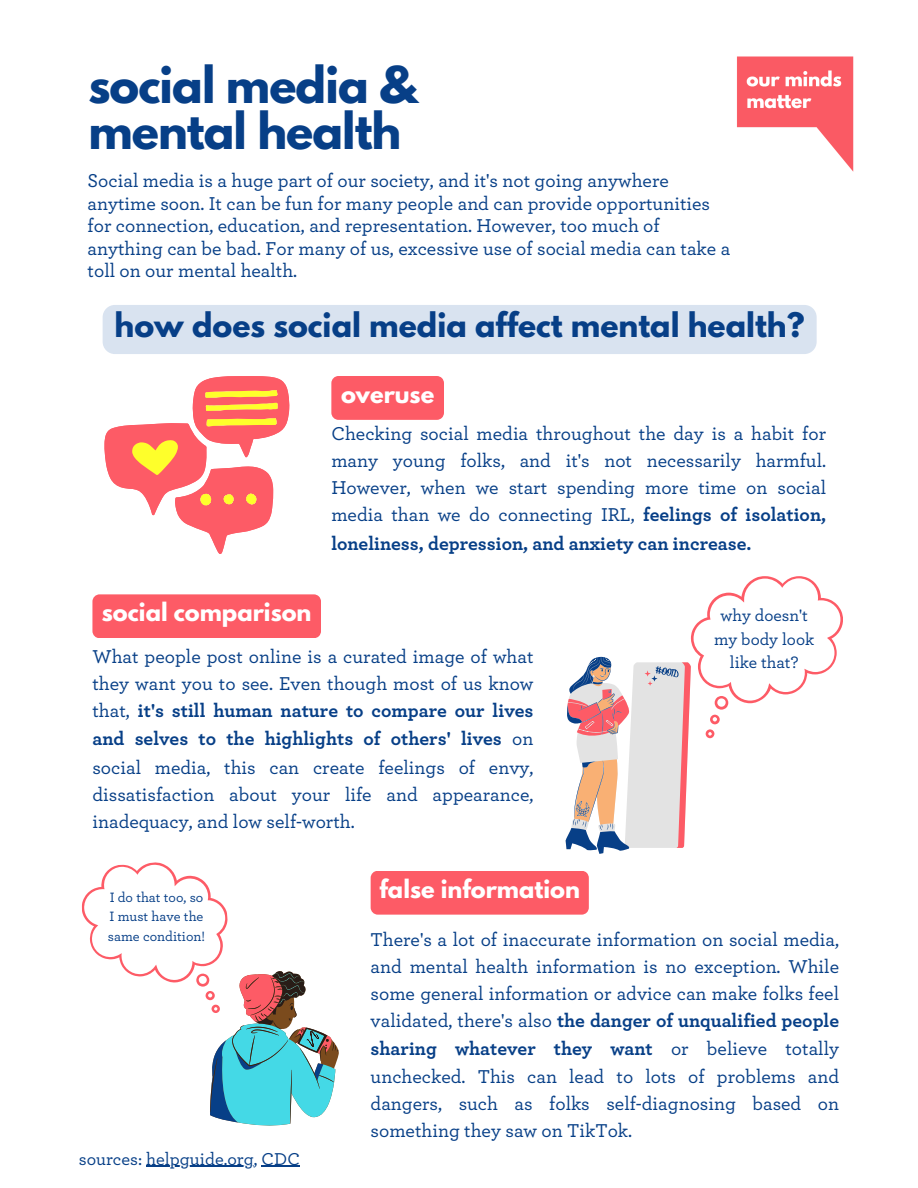
<style>
.page{position:relative;width:918px;height:1188px;background:#fff}
.page>*{position:absolute;margin:0;border:0;box-sizing:border-box;transform-origin:0 0}
.t1{font:700 45px/46.2px "League Spartan";letter-spacing:-.02em;color:#073f87}
.t2{font:700 30px "League Spartan";color:#073f87}
.t3{font:700 22.5px "League Spartan";color:#fff}
.t4{font:500 19.5px/27.3px "Archer";color:#073f87;text-align:justify}
.t5{font:500 18px "Archer";color:#073f87}
.t6{font:500 17.25px/23.4px "Archer";color:#073f87;text-align:center}
.t7{font:500 14.25px/19.4px "Archer";color:#073f87}
.s1{font-weight:700}
</style>
<div class="page">
<img style="left:737px;top:56px;width:117px;height:116px">
<div style="left:331px;top:376px;width:113px;height:44px;background:#fd5b66"></div>
<div style="left:371px;top:871px;width:218px;height:44px;background:#fd5b66"></div>
<div style="left:92px;top:594px;width:229px;height:44px;background:#fd5b66"></div>
<svg style="left:566px;top:576px;width:277px;height:278px"></svg>
<svg style="left:81px;top:862px;width:258px;height:264px"></svg>
<svg style="left:104px;top:376px;width:185px;height:178px"></svg>
<div style="left:103px;top:305px;width:714px;height:49px;background:#d9e3f0;border-radius:12px"></div>
<hr style="left:146px;top:1166px;width:108px;height:1px;background:#073f87">
<hr style="left:262px;top:1166px;width:38px;height:1px;background:#073f87">
<p class="t1" style="left:88px;top:67px;width:330px">social media &amp; mental health</p>
<h1 class="t4" style="left:88px;top:169px;width:644px;line-height:22.5px;text-align:left">Social media is a huge part of our society, and it's not going anywhere anytime soon. It can be fun for many people and can provide opportunities for connection, education, and representation. However, too much of anything can be bad. For many of us, excessive use of social media can take a toll on our mental health.</h1>
<p class="t2" style="left:115px;top:310px;width:692px">how does social media affect mental health?</p>
<h4 class="t3" style="left:341px;top:383px;width:95px">overuse</h4>
<h3 class="t4" style="left:331px;top:420px;width:496px">Checking social media throughout the day is a habit for many young folks, and it's not necessarily harmful.<br>However, when we start spending more time on social media than we do connecting IRL, <span class="s1">feelings of isolation, loneliness, depression, and anxiety can increase.</span></h3>
<p class="t3" style="left:102px;top:601px;width:211px">social comparison</p>
<h3 class="t4" style="left:92px;top:643px;width:443px">What people post online is a curated image of what they want you to see. Even though most of us know that, <span class="s1">it's still human nature to compare our lives and selves to the highlights of others' lives</span> on social media, this can create feelings of envy, dissatisfaction about your life and appearance, inadequacy, and low self-worth.</h3>
<h4 class="t6" style="left:714px;top:603px;width:102px">why doesn't my body look like that?</h4>
<p class="t7" style="left:108px;top:887px;width:99px">I do that too, so<br>I must have the same condition!</p>
<h5 class="t5" style="left:79px;top:1147px;width:223px">sources: helpguide.org, CDC</h5>
<h2 class="t3" style="left:380px;top:878px;width:202px">false information</h2>
<h4 class="t4" style="left:371px;top:925px;width:470px">There's a lot of inaccurate information on social media, and mental health information is no exception. While some general information or advice can make folks feel validated, there's also <span class="s1">the danger of unqualified people sharing whatever they want</span> or believe totally unchecked. This can lead to lots of problems and dangers, such as folks self-diagnosing based on something they saw on TikTok.</h4>
</div>
